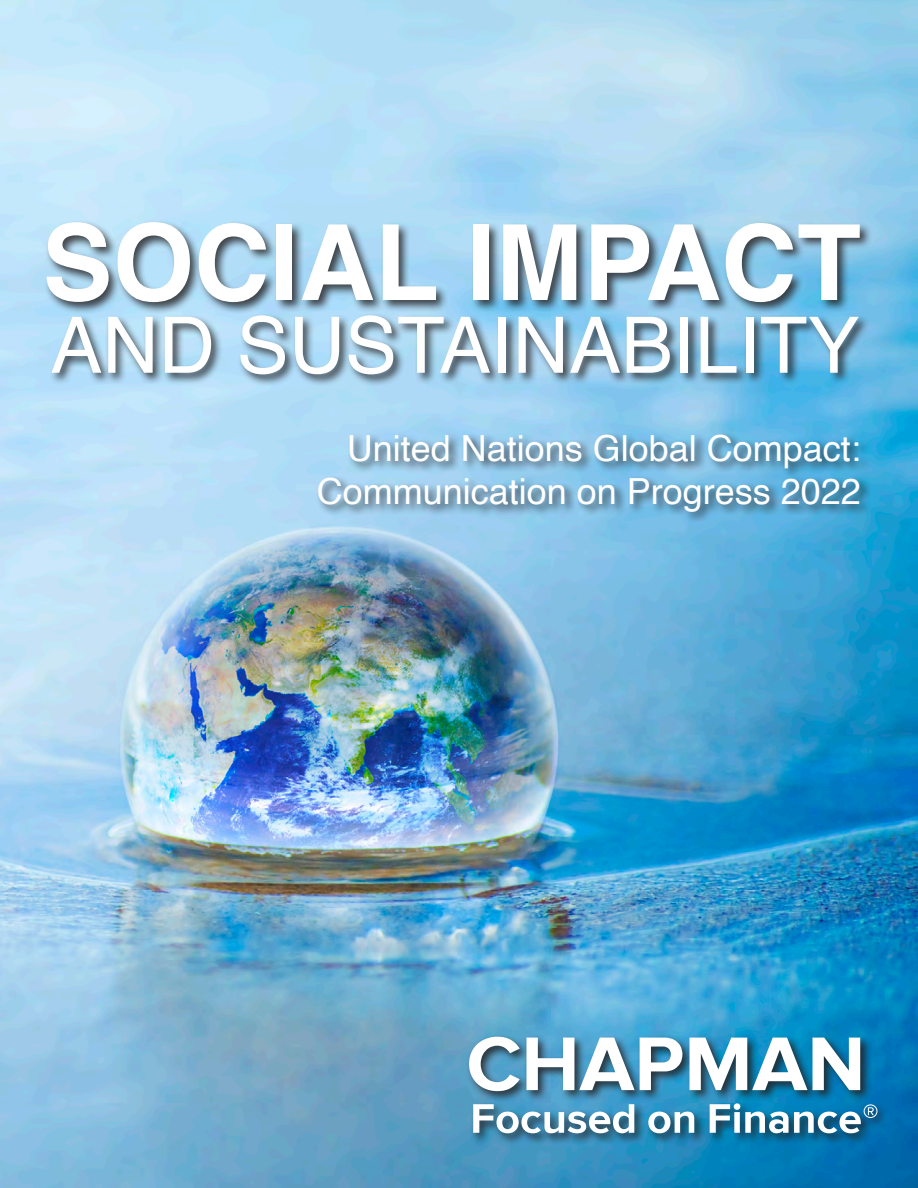
<style>
.page{position:relative;width:918px;height:1188px;background:#fff}
.page>*{position:absolute;margin:0;border:0;box-sizing:border-box;transform-origin:0 0}
.t1{font:700 105px "Helvetica";color:#fff}
.t2{font:78px "Helvetica";color:#fff}
.t3{font:36px "Helvetica";color:#fff}
</style>
<div class="page">
<img style="left:0;top:0;width:918px;height:1188px">
<div style="left:49px;top:312px;width:822px;height:75px;background:#231f20;opacity:.8"></div>
<div style="left:44px;top:219px;width:828px;height:96px;background:#231f20;opacity:.8"></div>
<div style="left:315px;top:432px;width:557px;height:92px;background:#231f20;opacity:.8"></div>
<div style="left:467px;top:1034px;width:422px;height:111px;background:#231f20;opacity:.85"></div>
<svg style="left:469px;top:1037px;width:51px;height:54px"></svg>
<svg style="left:527px;top:1038px;width:155px;height:52px"></svg>
<svg style="left:689px;top:1038px;width:171px;height:52px"></svg>
<svg style="left:473px;top:1104px;width:161px;height:29px"></svg>
<svg style="left:648px;top:1112px;width:46px;height:21px"></svg>
<svg style="left:710px;top:1103px;width:168px;height:30px"></svg>
<p class="t1" style="left:42px;top:178px;width:820px">SOCIAL IMPACT</p>
<p class="t2" style="left:50px;top:285px;width:811px">AND SUSTAINABILITY</p>
<p class="t3" style="left:347px;top:421px;width:516px">United Nations Global Compact:</p>
<p class="t3" style="left:317px;top:464px;width:546px">Communication on Progress 2022</p>
</div>
